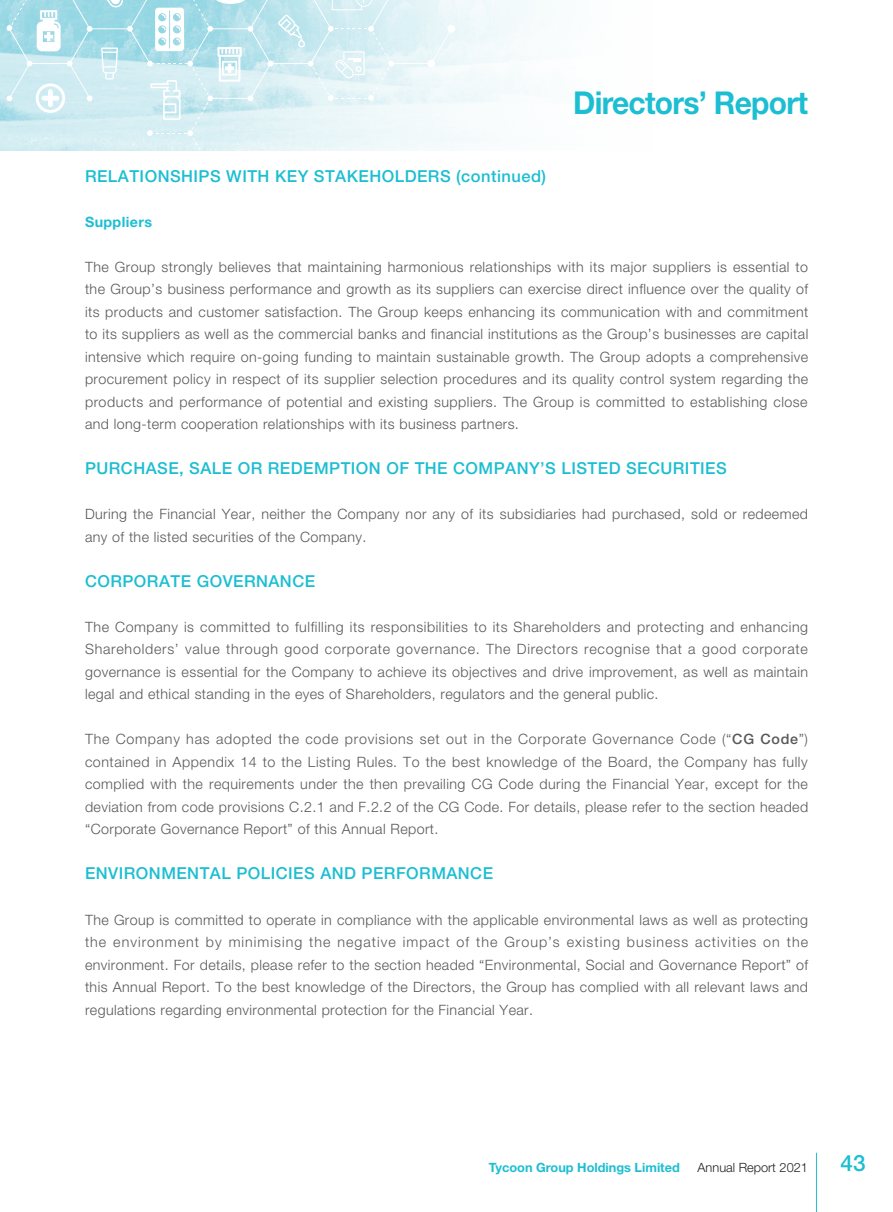
<style>
.page{position:relative;width:893px;height:1212px;background:#fff}
.page>*{position:absolute;margin:0;border:0;box-sizing:border-box;transform-origin:0 0}
.t1{font:700 31.5px "Helvetica Neue LT Std";letter-spacing:-.025em;color:#1cbed2;scale:.95 1}
.t2{font:500 22.5px "Helvetica Neue LT Std";color:#1cbed2}
.t3{font:500 16.5px "Helvetica Neue LT Std";letter-spacing:.03em;color:#1cbed2}
.t4{font:300 14.25px/22.5px "Helvetica Neue LT Std";letter-spacing:.03em;color:#57585a;text-align:justify}
.t5{font:700 14.25px "Helvetica Neue LT Std";letter-spacing:.03em;color:#1cbed2}
.t6{font:700 12.75px "Helvetica Neue LT Std";color:#1cbed2}
.t7{font:300 12.75px "Helvetica Neue LT Std";color:#231f20}
.s1{font-weight:500}
</style>
<div class="page">
<hr style="left:816px;top:1153px;width:1px;height:59px;background:#1cbed2">
<svg style="left:4px;top:0;width:451px;height:151px;background:#d1ecf2"></svg>
<h1 class="t1" style="left:573px;top:83px;width:249px">Directors’ Report</h1>
<p class="t3" style="left:85px;top:166px;width:463px">RELATIONSHIPS WITH KEY STAKEHOLDERS (continued)</p>
<p class="t5" style="left:85px;top:213px;width:69px">Suppliers</p>
<p class="t4" style="left:85px;top:255px;width:725px">The Group strongly believes that maintaining harmonious relationships with its major suppliers is essential to the Group’s business performance and growth as its suppliers can exercise direct influence over the quality of its products and customer satisfaction. The Group keeps enhancing its communication with and commitment to its suppliers as well as the commercial banks and financial institutions as the Group’s businesses are capital intensive which require on-going funding to maintain sustainable growth. The Group adopts a comprehensive procurement policy in respect of its supplier selection procedures and its quality control system regarding the products and performance of potential and existing suppliers. The Group is committed to establishing close and long-term cooperation relationships with its business partners.</p>
<p class="t3" style="left:85px;top:459px;width:643px">PURCHASE, SALE OR REDEMPTION OF THE COMPANY’S LISTED SECURITIES</p>
<p class="t4" style="left:85px;top:503px;width:724px">During the Financial Year, neither the Company nor any of its subsidiaries had purchased, sold or redeemed any of the listed securities of the Company.</p>
<p class="t3" style="left:85px;top:571px;width:232px">CORPORATE GOVERNANCE</p>
<p class="t4" style="left:85px;top:615px;width:725px">The Company is committed to fulfilling its responsibilities to its Shareholders and protecting and enhancing Shareholders’ value through good corporate governance. The Directors recognise that a good corporate governance is essential for the Company to achieve its objectives and drive improvement, as well as maintain legal and ethical standing in the eyes of Shareholders, regulators and the general public.</p>
<p class="t4" style="left:85px;top:728px;width:725px">The Company has adopted the code provisions set out in the Corporate Governance Code (“<span class="s1">CG Code</span>”) contained in Appendix 14 to the Listing Rules. To the best knowledge of the Board, the Company has fully complied with the requirements under the then prevailing CG Code during the Financial Year, except for the deviation from code provisions C.2.1 and F.2.2 of the CG Code. For details, please refer to the section headed “Corporate Governance Report” of this Annual Report.</p>
<p class="t3" style="left:85px;top:864px;width:410px">ENVIRONMENTAL POLICIES AND PERFORMANCE</p>
<p class="t4" style="left:85px;top:908px;width:725px">The Group is committed to operate in compliance with the applicable environmental laws as well as protecting the environment by minimising the negative impact of the Group’s existing business activities on the environment. For details, please refer to the section headed “Environmental, Social and Governance Report” of this Annual Report. To the best knowledge of the Directors, the Group has complied with all relevant laws and regulations regarding environmental protection for the Financial Year.</p>
<p class="t6" style="left:489px;top:1159px;width:192px">Tycoon Group Holdings Limited</p>
<p class="t7" style="left:698px;top:1159px;width:112px">Annual Report 2021</p>
<h2 class="t2" style="left:841px;top:1150px;width:27px">43</h2>
</div>
